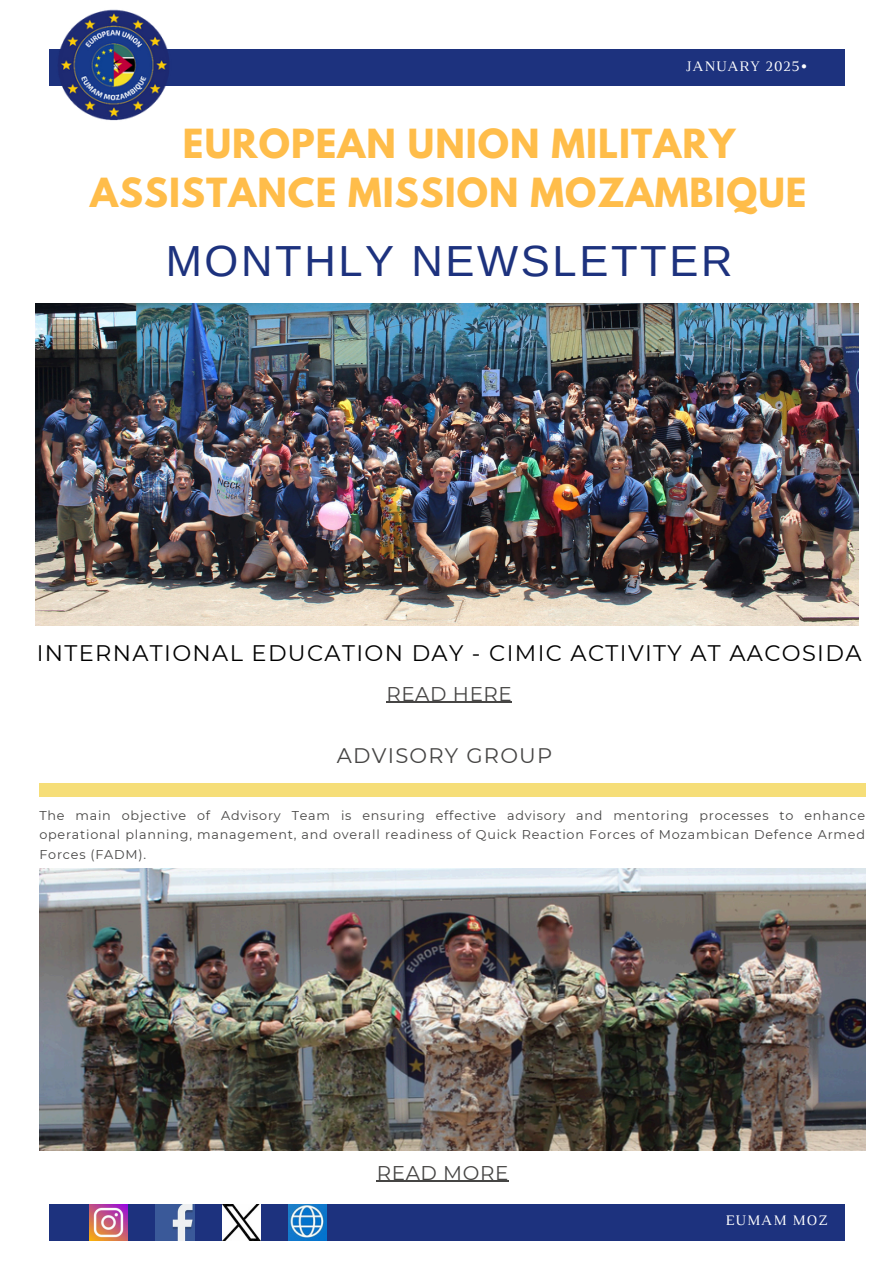
<style>
.page{position:relative;width:894px;height:1264px;background:#fff}
.page>*{position:absolute;margin:0;border:0;box-sizing:border-box;transform-origin:0 0}
.t1{font:43.5px "Arimo";letter-spacing:.06em;color:#1d327e}
.t2{font:700 35.55px/49.5px "League Spartan";letter-spacing:.03em;color:#ffbd4a}
.t3{font:22.5px "Montserrat";letter-spacing:.06em;color:#000}
.t4{font:21px "Montserrat";letter-spacing:.06em;color:#464544}
.t5{font:19.8px "Montserrat";letter-spacing:.03em;color:#464544}
.t6{font:14.85px "Luthier";letter-spacing:.06em;color:#fff}
.t7{font:12.75px/19.2px "Montserrat";letter-spacing:.06em;color:#464544;text-align:justify}
</style>
<div class="page">
<div style="left:49px;top:50px;width:795px;height:36px;background:#1d327e"></div>
<div style="left:39px;top:783px;width:826px;height:14px;background:#f6de78"></div>
<img style="left:35px;top:304px;width:823px;height:321px">
<img style="left:39px;top:868px;width:826px;height:281px">
<img style="left:49px;top:9px;width:126px;height:112px">
<div style="left:49px;top:1203px;width:795px;height:36px;background:#1d327e"></div>
<img style="left:89px;top:1203px;width:39px;height:36px">
<img style="left:156px;top:1203px;width:38px;height:36px">
<img style="left:222px;top:1203px;width:38px;height:36px">
<img style="left:288px;top:1203px;width:38px;height:36px">
<hr style="left:386px;top:701px;width:126px;height:1px;background:#464544">
<hr style="left:377px;top:1180px;width:131px;height:1px;background:#464544">
<h5 class="t6" style="left:685px;top:61px;width:123px">JANUARY 2025•</h5>
<p class="t2" style="left:90px;top:123px;width:717px;text-indent:93px">EUROPEAN UNION MILITARY<br>ASSISTANCE MISSION MOZAMBIQUE</p>
<h1 class="t1" style="left:166px;top:236px;width:568px">MONTHLY NEWSLETTER</h1>
<h3 class="t3" style="left:37px;top:638px;width:826px">INTERNATIONAL EDUCATION DAY - CIMIC ACTIVITY AT AACOSIDA</h3>
<h4 class="t5" style="left:386px;top:681px;width:127px">READ HERE</h4>
<p class="t4" style="left:337px;top:742px;width:217px">ADVISORY GROUP</p>
<p class="t7" style="left:39px;top:806px;width:826px">The main objective of Advisory Team is ensuring effective advisory and mentoring processes to enhance operational planning, management, and overall readiness of Quick Reaction Forces of Mozambican Defence Armed Forces (FADM).</p>
<h3 class="t5" style="left:377px;top:1160px;width:133px">READ MORE</h3>
<h2 class="t6" style="left:725px;top:1215px;width:103px">EUMAM MOZ</h2>
</div>
